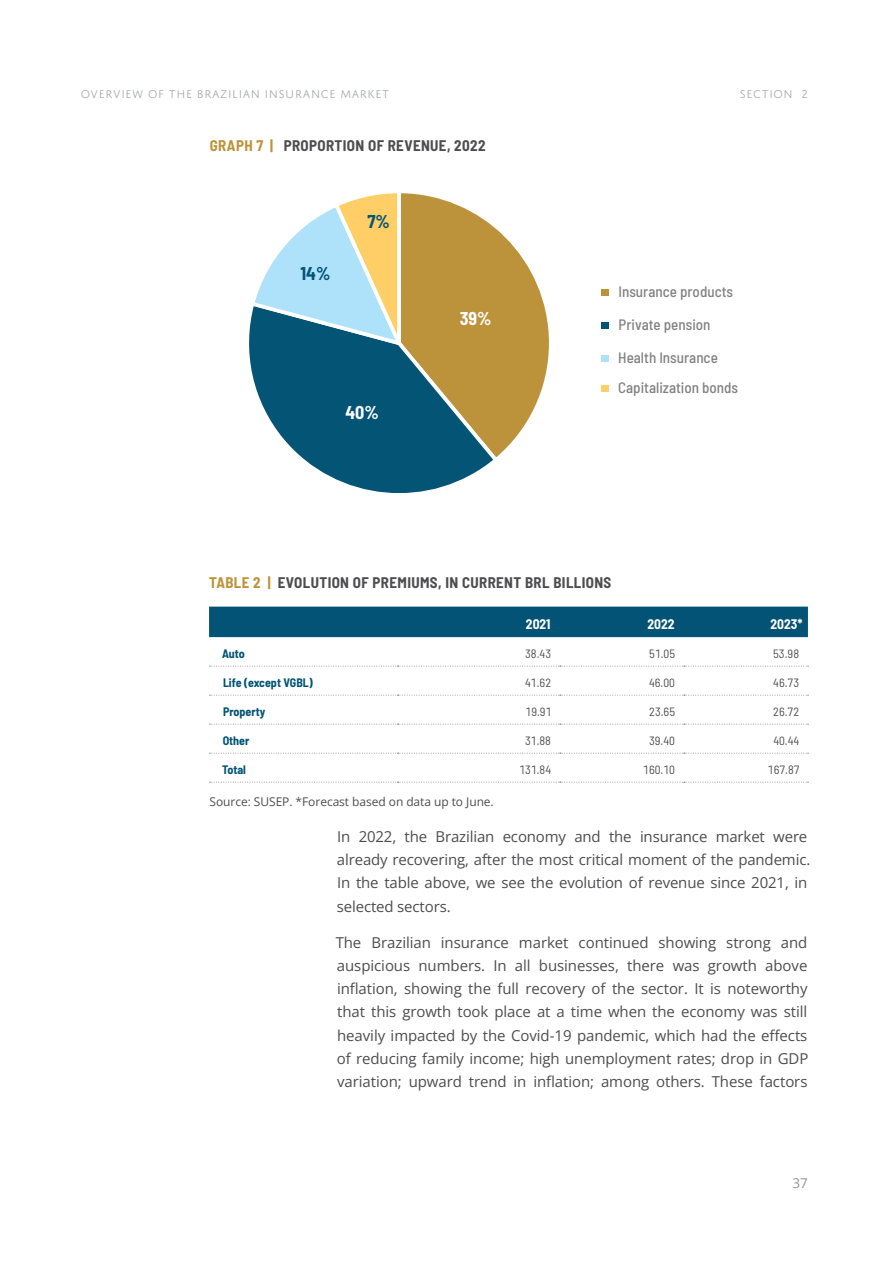
<style>
.page{position:relative;width:893px;height:1263px;background:#fff}
.page>*{position:absolute;margin:0;border:0;box-sizing:border-box;transform-origin:0 0}
.t1{font:700 semi-condensed 18.15px "Barlow";color:#fff}
.t2{font:700 semi-condensed 18.15px "Barlow";color:#045476}
.t3{font:15px/23.2px "Open Sans";letter-spacing:-.01em;color:#4d4d4f}
.t4{font:700 semi-condensed 15px "Barlow";letter-spacing:.025em;color:#4d4d4f}
.t5{font:500 semi-condensed 15px/30px "Barlow";color:#818181}
.t6{font:700 semi-condensed 13.5px "Barlow";color:#fff}
.t7{font:13.5px "Open Sans";color:#939598}
.t8{font:semi-condensed 12px "Barlow";color:#4d4d4f}
.t9{font:300 12px "Domus Titling";letter-spacing:.05em;color:#a2a4a7}
.t10{font:12px "Open Sans";letter-spacing:-.005em;color:#4d4d4f}
.t11{font:700 semi-condensed 12px "Barlow";color:#025375}
.s1{color:#bc9339}
</style>
<div class="page">
<svg style="left:249px;top:193px;width:360px;height:300px"></svg>
<div style="left:209px;top:607px;width:599px;height:30px;background:#025375"></div>
<svg style="left:209px;top:666px;width:599px;height:1px"></svg>
<svg style="left:209px;top:695px;width:599px;height:1px"></svg>
<svg style="left:209px;top:724px;width:599px;height:1px"></svg>
<svg style="left:209px;top:753px;width:599px;height:1px"></svg>
<svg style="left:209px;top:782px;width:599px;height:1px"></svg>
<p class="t9" style="left:81px;top:88px;width:310px">OVERVIEW OF THE BRAZILIAN INSURANCE MARKET</p>
<p class="t9" style="left:740px;top:88px;width:70px">SECTION 2</p>
<p class="t4" style="left:210px;top:135px;width:277px"><span class="s1">GRAPH 7 |</span> PROPORTION OF REVENUE, 2022</p>
<p class="t2" style="left:301px;top:260px;width:31px">14%</p>
<p class="t2" style="left:367px;top:208px;width:24px">7%</p>
<p class="t1" style="left:345px;top:399px;width:35px">40%</p>
<p class="t1" style="left:460px;top:306px;width:33px">39%</p>
<p class="t5" style="left:618px;top:275px;width:116px">Insurance products</p>
<p class="t5" style="left:619px;top:309px;width:93px">Private pension</p>
<p class="t5" style="left:618px;top:342px;width:121px">Health Insurance<br>Capitalization bonds</p>
<p class="t4" style="left:209px;top:572px;width:404px"><span class="s1">TABLE 2 |</span> EVOLUTION OF PREMIUMS, IN CURRENT BRL BILLIONS</p>
<p class="t6" style="left:526px;top:614px;width:26px">2021</p>
<p class="t6" style="left:647px;top:614px;width:29px">2022</p>
<p class="t6" style="left:771px;top:614px;width:33px">2023*</p>
<p class="t11" style="left:222px;top:645px;width:24px">Auto</p>
<p class="t8" style="left:525px;top:645px;width:27px">38.43</p>
<p class="t8" style="left:649px;top:645px;width:27px">51.05</p>
<p class="t8" style="left:773px;top:645px;width:27px">53.98</p>
<p class="t11" style="left:223px;top:674px;width:91px">Life (except VGBL)</p>
<p class="t8" style="left:525px;top:674px;width:27px">41.62</p>
<p class="t8" style="left:649px;top:674px;width:27px">46.00</p>
<p class="t8" style="left:773px;top:674px;width:27px">46.73</p>
<p class="t11" style="left:223px;top:703px;width:44px">Property</p>
<p class="t8" style="left:526px;top:703px;width:27px">19.91</p>
<p class="t8" style="left:649px;top:703px;width:27px">23.65</p>
<p class="t8" style="left:773px;top:703px;width:27px">26.72</p>
<p class="t11" style="left:223px;top:732px;width:28px">Other</p>
<p class="t8" style="left:525px;top:732px;width:27px">31.88</p>
<p class="t8" style="left:649px;top:732px;width:27px">39.40</p>
<p class="t8" style="left:773px;top:732px;width:27px">40.44</p>
<p class="t11" style="left:222px;top:761px;width:25px">Total</p>
<p class="t8" style="left:519px;top:761px;width:33px">131.84</p>
<p class="t8" style="left:643px;top:761px;width:33px">160.10</p>
<p class="t8" style="left:768px;top:761px;width:33px">167.87</p>
<p class="t10" style="left:210px;top:793px;width:286px">Source: SUSEP. *Forecast based on data up to June.</p>
<p class="t3" style="left:337px;top:824px;width:475px">In 2022, the Brazilian economy and the insurance market were already recovering, after the most critical moment of the pandemic.<br>In the table above, we see the evolution of revenue since 2021, in selected sectors.</p>
<p class="t3" style="left:336px;top:930px;width:474px;text-align:justify">The Brazilian insurance market continued showing strong and auspicious numbers. In all businesses, there was growth above inflation, showing the full recovery of the sector. It is noteworthy that this growth took place at a time when the economy was still heavily impacted by the Covid-19 pandemic, which had the effects of reducing family income; high unemployment rates; drop in GDP variation; upward trend in inflation; among others. These factors</p>
<p class="t7" style="left:792px;top:1173px;width:17px">37</p>
</div>
